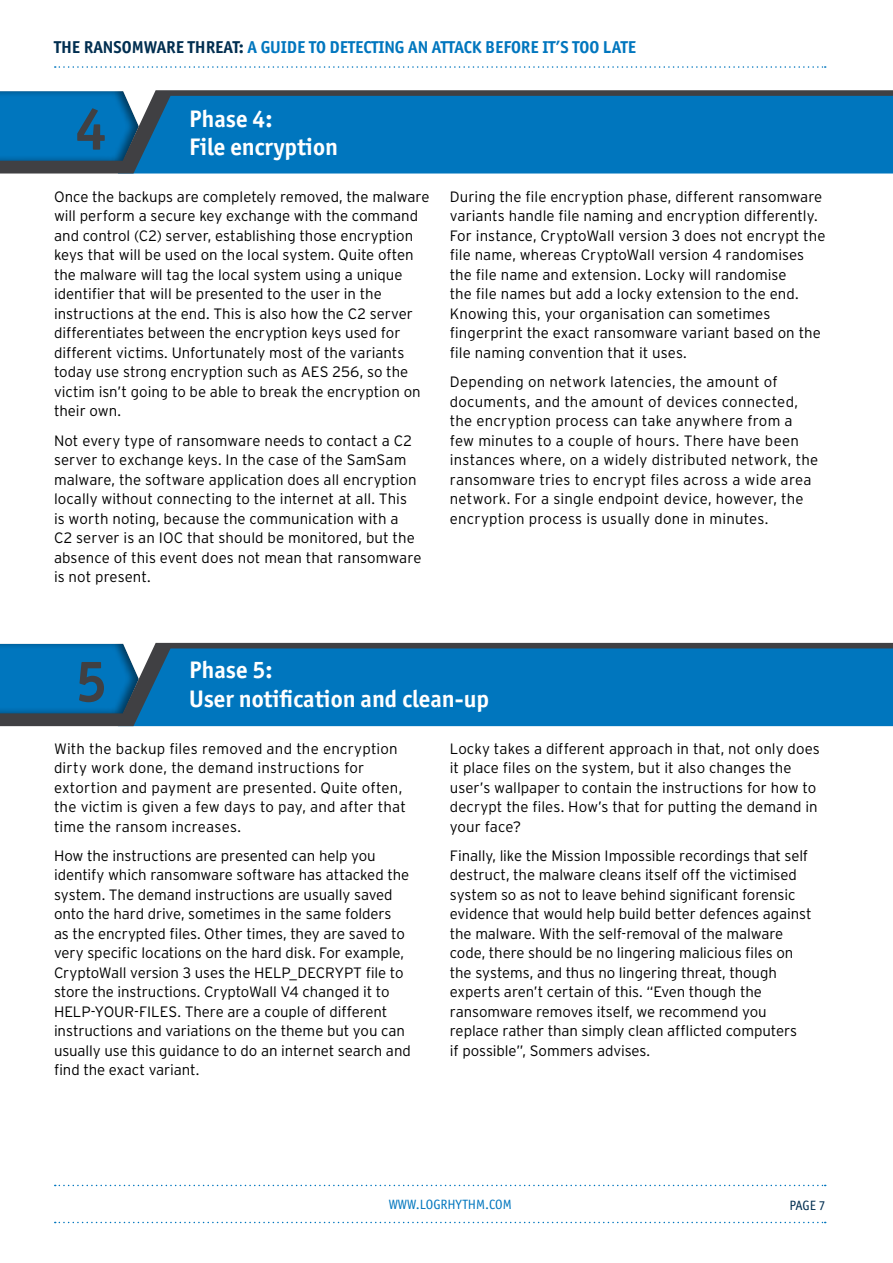
<style>
.page{position:relative;width:893px;height:1263px;background:#fff}
.page>*{position:absolute;margin:0;border:0;box-sizing:border-box;transform-origin:0 0}
.t1{font:700 58.65px "Officina Sans ITC Std";color:#404043}
.t2{font:700 24px/28.8px "Officina Sans ITC Std";color:#fff}
.t3{font:700 17.25px "Officina Sans ITC Std";color:#0076be}
.t4{font:300 15px/19.5px "Interstate";color:#000}
.t5{font:13.5px "Officina Sans ITC Std";color:#0076be}
.t6{font:13.5px "Officina Sans ITC Std";color:#002e50}
.s1{color:#002e50}
</style>
<div class="page">
<svg style="left:55px;top:1222px;width:771px;height:1px"></svg>
<svg style="left:55px;top:1185px;width:771px;height:1px"></svg>
<svg style="left:55px;top:66px;width:771px;height:2px"></svg>
<svg style="left:0;top:90px;width:893px;height:83px;background:#0972b2"></svg>
<svg style="left:0;top:643px;width:893px;height:83px;background:#0871b2"></svg>
<p class="t3" style="left:54px;top:36px;width:584px"><span class="s1">THE RANSOMWARE THREAT:</span> A GUIDE TO DETECTING AN ATTACK BEFORE IT’S TOO LATE</p>
<h1 class="t1" style="left:75px;top:92px;width:33px">4</h1>
<h2 class="t2" style="left:189px;top:104px;width:150px">Phase 4:<br>File encryption</h2>
<p class="t4" style="left:54px;top:187px;width:377px">Once the backups are completely removed, the malware will perform a secure key exchange with the command and control (C2) server, establishing those encryption keys that will be used on the local system. Quite often the malware will tag the local system using a unique identifier that will be presented to the user in the instructions at the end. This is also how the C2 server differentiates between the encryption keys used for different victims. Unfortunately most of the variants today use strong encryption such as AES 256, so the victim isn’t going to be able to break the encryption on their own.</p>
<p class="t4" style="left:54px;top:430px;width:369px">Not every type of ransomware needs to contact a C2 server to exchange keys. In the case of the SamSam malware, the software application does all encryption locally without connecting to the internet at all. This is worth noting, because the communication with a<br>C2 server is an IOC that should be monitored, but the absence of this event does not mean that ransomware is not present.</p>
<p class="t4" style="left:450px;top:187px;width:377px">During the file encryption phase, different ransomware variants handle file naming and encryption differently.<br>For instance, CryptoWall version 3 does not encrypt the file name, whereas CryptoWall version 4 randomises the file name and extension. Locky will randomise<br>the file names but add a locky extension to the end.<br>Knowing this, your organisation can sometimes fingerprint the exact ransomware variant based on the file naming convention that it uses.</p>
<p class="t4" style="left:450px;top:372px;width:370px">Depending on network latencies, the amount of documents, and the amount of devices connected, the encryption process can take anywhere from a few minutes to a couple of hours. There have been instances where, on a widely distributed network, the ransomware tries to encrypt files across a wide area network. For a single endpoint device, however, the encryption process is usually done in minutes.</p>
<h2 class="t2" style="left:189px;top:655px;width:302px">Phase 5:<br>User notification and clean-up</h2>
<p class="t4" style="left:54px;top:738px;width:353px">With the backup files removed and the encryption dirty work done, the demand instructions for extortion and payment are presented. Quite often, the victim is given a few days to pay, and after that time the ransom increases.</p>
<p class="t4" style="left:54px;top:846px;width:358px">How the instructions are presented can help you identify which ransomware software has attacked the system. The demand instructions are usually saved onto the hard drive, sometimes in the same folders<br>as the encrypted files. Other times, they are saved to very specific locations on the hard disk. For example, CryptoWall version 3 uses the HELP_DECRYPT file to store the instructions. CryptoWall V4 changed it to HELP-YOUR-FILES. There are a couple of different instructions and variations on the theme but you can usually use this guidance to do an internet search and find the exact variant.</p>
<h1 class="t1" style="left:75px;top:645px;width:33px">5</h1>
<p class="t4" style="left:450px;top:738px;width:371px">Locky takes a different approach in that, not only does it place files on the system, but it also changes the user’s wallpaper to contain the instructions for how to decrypt the files. How’s that for putting the demand in your face?</p>
<p class="t4" style="left:450px;top:846px;width:363px">Finally, like the Mission Impossible recordings that self destruct, the malware cleans itself off the victimised system so as not to leave behind significant forensic evidence that would help build better defences against the malware. With the self-removal of the malware code, there should be no lingering malicious files on the systems, and thus no lingering threat, though experts aren’t certain of this. “Even though the ransomware removes itself, we recommend you replace rather than simply clean afflicted computers<br>if possible”, Sommers advises.</p>
<p class="t5" style="left:389px;top:1196px;width:125px">WWW.LOGRHYTHM.COM</p>
<p class="t6" style="left:789px;top:1197px;width:38px">PAGE 7</p>
</div>
